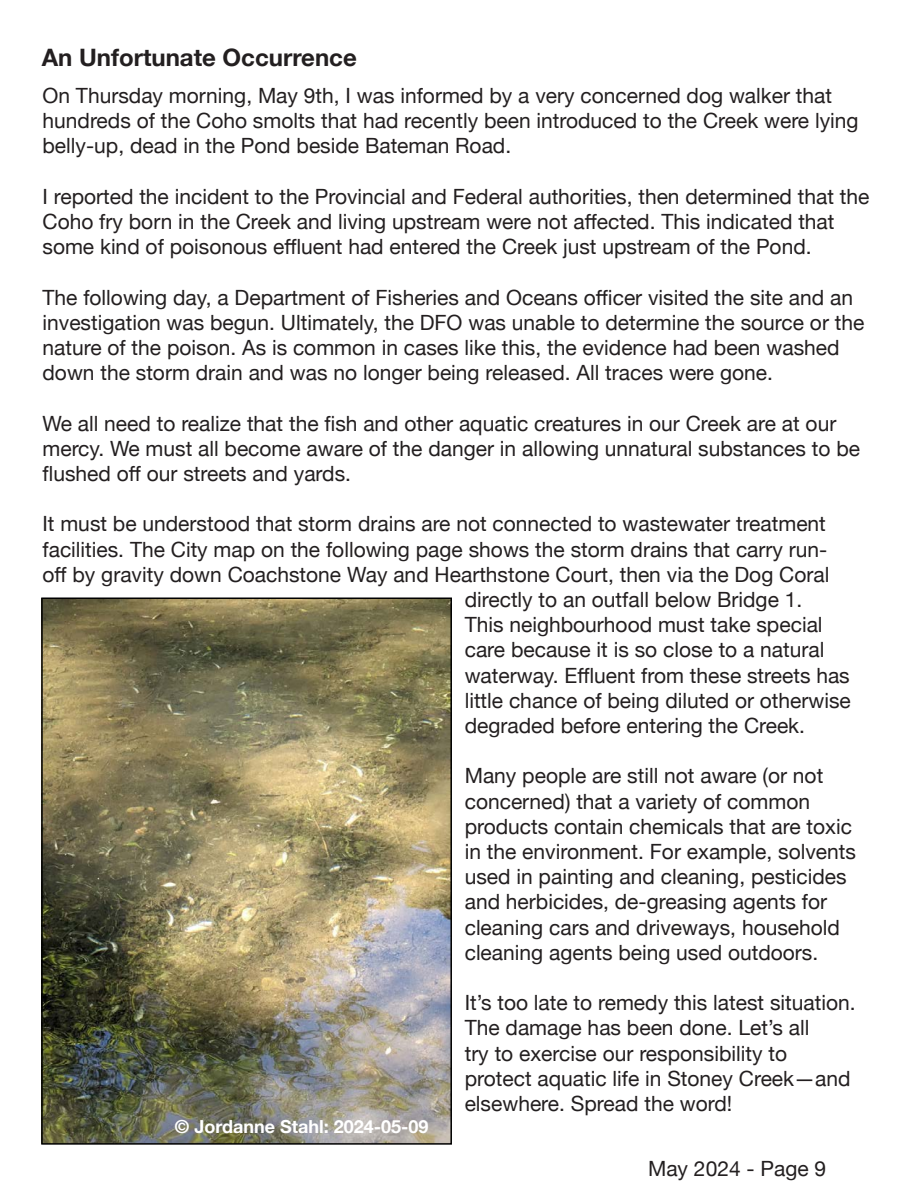
<style>
.page{position:relative;width:918px;height:1188px;background:#fff}
.page>*{position:absolute;margin:0;border:0;box-sizing:border-box;transform-origin:0 0}
.t1{font:700 24px "Helvetica Neue";color:#231f20}
.t2{font:21px/25.2px "Helvetica Neue";color:#231f20}
.t3{font:700 18px "Helvetica Neue";color:#fff}
</style>
<div class="page">
<img style="left:44px;top:601px;width:405px;height:541px">
<div style="left:41px;top:598px;width:411px;height:547px;border:2px solid #000"></div>
<p class="t1" style="left:42px;top:39px;width:317px">An Unfortunate Occurrence</p>
<p class="t2" style="left:43px;top:84px;width:818px">On Thursday morning, May 9th, I was informed by a very concerned dog walker that hundreds of the Coho smolts that had recently been introduced to the Creek were lying belly-up, dead in the Pond beside Bateman Road.</p>
<p class="t2" style="left:43px;top:185px;width:828px">I reported the incident to the Provincial and Federal authorities, then determined that the<br>Coho fry born in the Creek and living upstream were not affected. This indicated that some kind of poisonous effluent had entered the Creek just upstream of the Pond.</p>
<p class="t2" style="left:43px;top:286px;width:823px">The following day, a Department of Fisheries and Oceans officer visited the site and an investigation was begun. Ultimately, the DFO was unable to determine the source or the nature of the poison. As is common in cases like this, the evidence had been washed down the storm drain and was no longer being released. All traces were gone.</p>
<p class="t2" style="left:43px;top:412px;width:819px">We all need to realize that the fish and other aquatic creatures in our Creek are at our mercy. We must all become aware of the danger in allowing unnatural substances to be flushed off our streets and yards.</p>
<p class="t2" style="left:43px;top:513px;width:785px">It must be understood that storm drains are not connected to wastewater treatment</p>
<p class="t2" style="left:43px;top:538px;width:786px">facilities. The City map on the following page shows the storm drains that carry run-</p>
<p class="t2" style="left:43px;top:563px;width:788px">off by gravity down Coachstone Way and Hearthstone Court, then via the Dog Coral</p>
<p class="t2" style="left:465px;top:588px;width:339px">directly to an outfall below Bridge 1.</p>
<p class="t2" style="left:465px;top:613px;width:359px">This neighbourhood must take special</p>
<p class="t2" style="left:465px;top:639px;width:361px">care because it is so close to a natural</p>
<p class="t2" style="left:465px;top:664px;width:387px">waterway. Effluent from these streets has</p>
<p class="t2" style="left:465px;top:689px;width:388px">little chance of being diluted or otherwise</p>
<p class="t2" style="left:465px;top:714px;width:342px">degraded before entering the Creek.</p>
<p class="t2" style="left:465px;top:765px;width:393px">Many people are still not aware (or not concerned) that a variety of common products contain chemicals that are toxic in the environment. For example, solvents used in painting and cleaning, pesticides and herbicides, de-greasing agents for cleaning cars and driveways, household cleaning agents being used outdoors.</p>
<p class="t2" style="left:465px;top:991px;width:392px">It’s too late to remedy this latest situation.<br>The damage has been done. Let’s all<br>try to exercise our responsibility to protect aquatic life in Stoney Creek—and elsewhere. Spread the word!</p>
<p class="t3" style="left:175px;top:1112px;width:255px">© Jordanne Stahl: 2024-05-09</p>
<p class="t2" style="left:648px;top:1157px;width:180px">May 2024 - Page 9</p>
</div>
